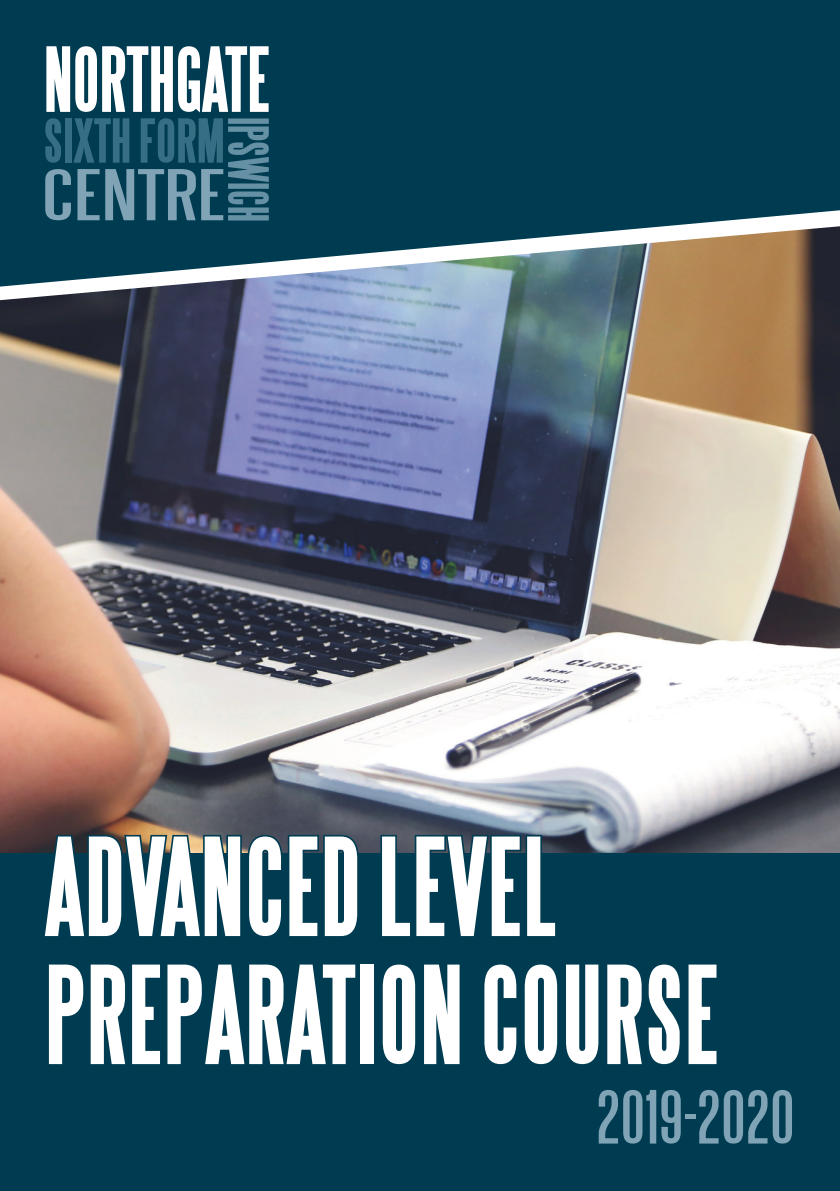
<style>
.page{position:relative;width:840px;height:1191px;background:#fff}
.page>*{position:absolute;margin:0;border:0;box-sizing:border-box;transform-origin:0 0}
.t1{font:700 119.8px/128px "Steelfish";letter-spacing:.01em;color:#fff}
.t2{font:700 79px "Steelfish";color:#fff}
.t3{font:67px "Steelfish";color:#80a4b6;scale:1.2 1}
.t4{font:64px "Steelfish";color:#80a4b6;scale:1.7 1}
.t5{font:700 53.4px "Steelfish";color:#366f85;scale:1.14 1}
.t6{font:700 49.2px "Steelfish";color:#6691a5}
</style>
<div class="page">
<img style="left:0;top:300px;width:839px;height:553px">
<svg style="left:3px;top:287px;width:836px;height:13px;background:#7f838a"></svg>
<svg style="left:0;top:0;width:839px;height:287px;background:#174b5c"></svg>
<div style="left:0;top:853px;width:839px;height:338px;background:#003c51"></div>
<svg style="left:41px;top:830px;width:319px;height:23px;background:#505655"></svg>
<svg style="left:378px;top:833px;width:180px;height:20px;background:#324959"></svg>
<p class="t2" style="left:44px;top:35px;width:228px">NORTHGATE</p>
<p class="t6" style="left:276px;top:117px;width:106px;rotate:90deg">IPSWICH</p>
<p class="t5" style="left:43px;top:111px;width:160px">SIXTHFORM</p>
<p class="t4" style="left:42px;top:161px;width:109px">CENTRE</p>
<p class="t1" style="left:45px;top:823px;width:675px">ADVANCED LEVEL<br>PREPARATION COURSE</p>
<p class="t3" style="left:595px;top:1081px;width:167px">2019-2020</p>
</div>
